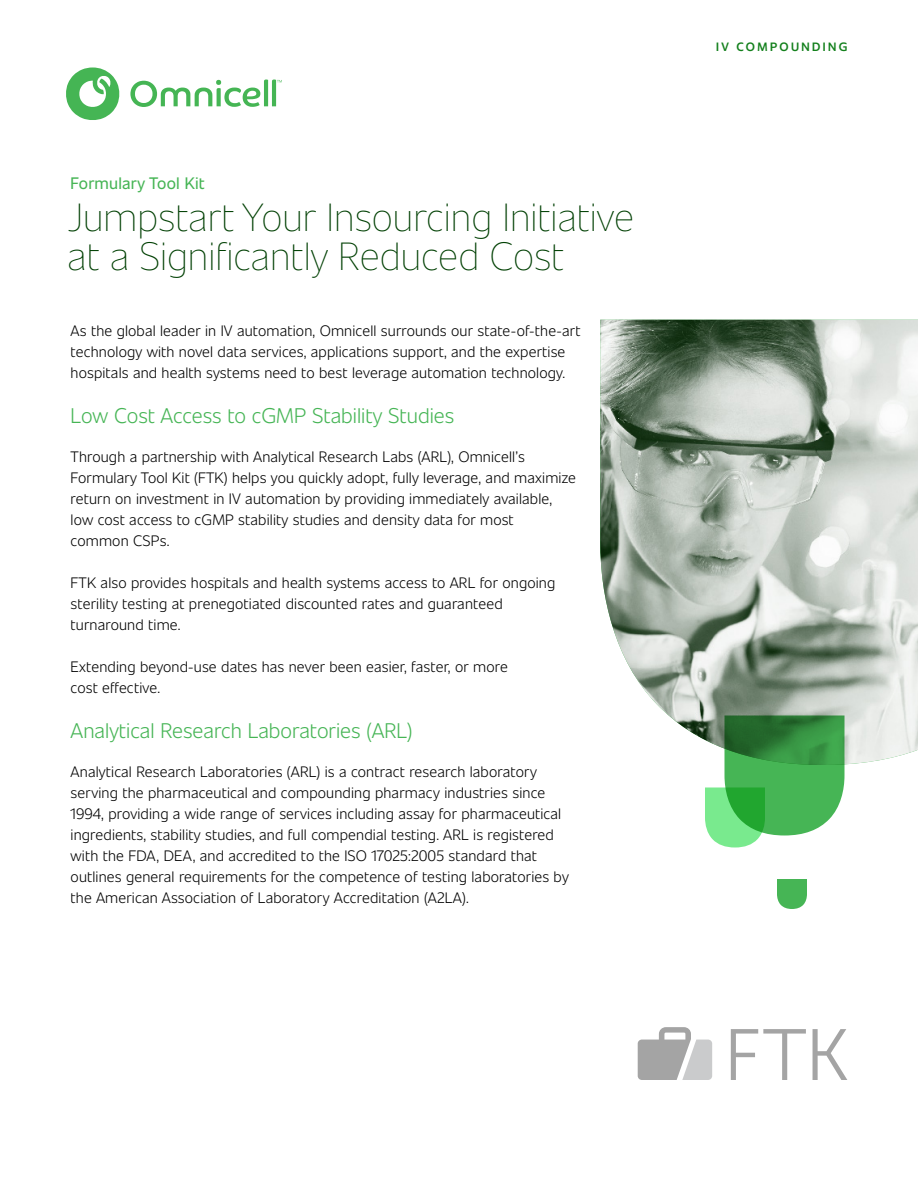
<style>
.page{position:relative;width:918px;height:1188px;background:#fff}
.page>*{position:absolute;margin:0;border:0;box-sizing:border-box;transform-origin:0 0}
.t1{font:200 39px/39px "Unitext";color:#014003}
.t2{font:300 21px "Unitext";color:#46b555}
.t3{font:16.5px "Unitext";letter-spacing:.01em;color:#46b555}
.t4{font:300 15px/21px "Unitext";letter-spacing:.01em;color:#000}
.t5{font:600 12px "Unitext";letter-spacing:.2em;color:#13801c}
</style>
<div class="page">
<svg style="left:66px;top:67px;width:54px;height:53px"></svg>
<svg style="left:130px;top:80px;width:152px;height:27px"></svg>
<img style="left:600px;top:320px;width:318px;height:445px">
<svg style="left:705px;top:716px;width:140px;height:132px;background:#60b46b"></svg>
<svg style="left:777px;top:879px;width:30px;height:30px"></svg>
<svg style="left:731px;top:1029px;width:75px;height:51px"></svg>
<svg style="left:813px;top:1029px;width:34px;height:51px"></svg>
<svg style="left:638px;top:1027px;width:74px;height:53px"></svg>
<p class="t3" style="left:71px;top:171px;width:136px">Formulary Tool Kit</p>
<h1 class="t1" style="left:68px;top:195px;width:568px">Jumpstart Your Insourcing Initiative at a Significantly Reduced Cost</h1>
<p class="t4" style="left:71px;top:319px;width:512px">As the global leader in IV automation, Omnicell surrounds our state-of-the-art technology with novel data services, applications support, and the expertise hospitals and health systems need to best leverage automation technology.</p>
<h2 class="t2" style="left:71px;top:401px;width:385px">Low Cost Access to cGMP Stability Studies</h2>
<p class="t4" style="left:71px;top:445px;width:507px">Through a partnership with Analytical Research Labs (ARL), Omnicell’s Formulary Tool Kit (FTK) helps you quickly adopt, fully leverage, and maximize return on investment in IV automation by providing immediately available, low cost access to cGMP stability studies and density data for most<br>common CSPs.</p>
<p class="t4" style="left:71px;top:571px;width:486px">FTK also provides hospitals and health systems access to ARL for ongoing sterility testing at prenegotiated discounted rates and guaranteed turnaround time.</p>
<p class="t4" style="left:71px;top:655px;width:439px">Extending beyond-use dates has never been easier, faster, or more cost effective.</p>
<h2 class="t2" style="left:71px;top:716px;width:343px">Analytical Research Laboratories (ARL)</h2>
<p class="t4" style="left:71px;top:760px;width:500px">Analytical Research Laboratories (ARL) is a contract research laboratory serving the pharmaceutical and compounding pharmacy industries since 1994, providing a wide range of services including assay for pharmaceutical ingredients, stability studies, and full compendial testing. ARL is registered with the FDA, DEA, and accredited to the ISO 17025:2005 standard that outlines general requirements for the competence of testing laboratories by the American Association of Laboratory Accreditation (A2LA).</p>
<p class="t5" style="left:716px;top:38px;width:133px">IV COMPOUNDING</p>
</div>
